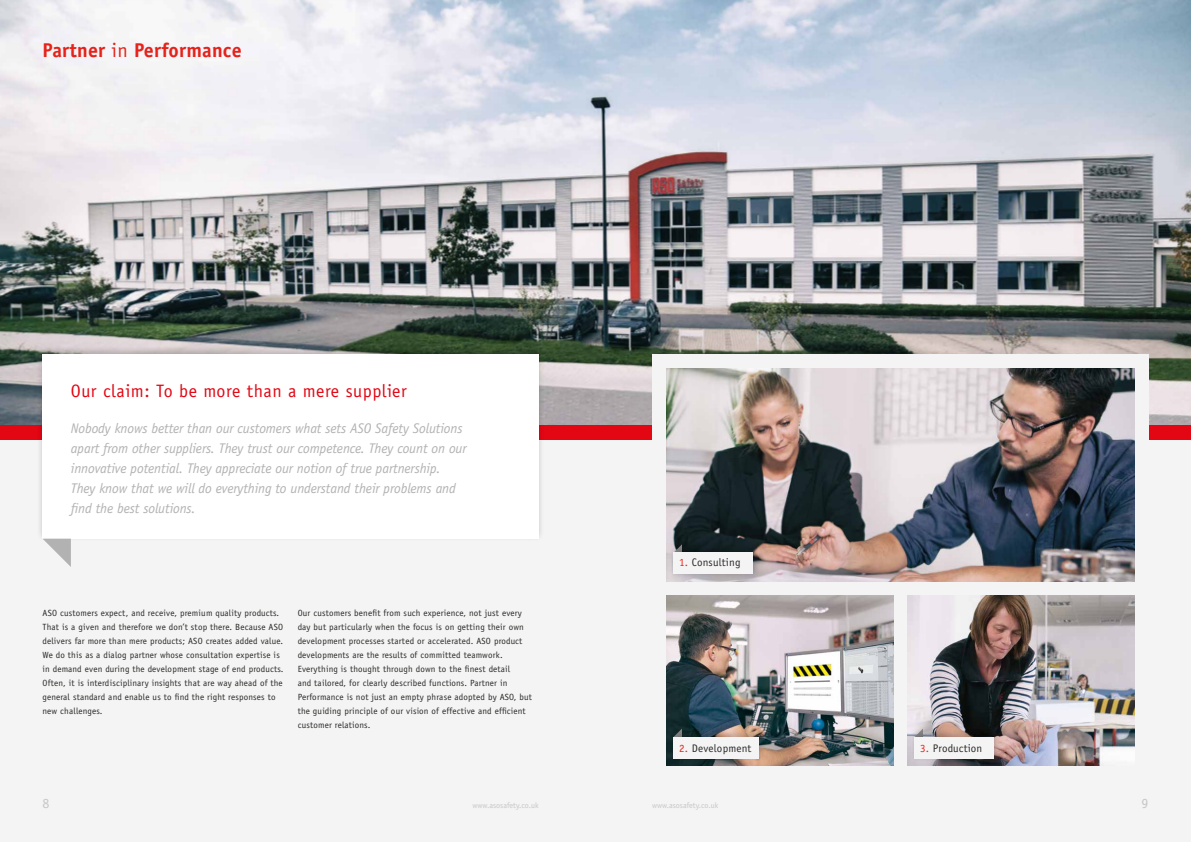
<style>
.page{position:relative;width:1191px;height:842px;background:#f4f4f4}
.page>*{position:absolute;margin:0;border:0;box-sizing:border-box;transform-origin:0 0}
.t1{font:700 20px "Officina Sans Std";letter-spacing:.01em;color:#e5231b}
.t2{font:18px "Officina Sans Std";letter-spacing:.03em;color:#e30613}
.t3{font:italic 14px/20px "Officina Sans Std";letter-spacing:-.01em;color:#b3b2b2}
.t4{font:14px "Officina Sans Std";color:#c6c6c6}
.t5{font:11px "Officina Sans Std";letter-spacing:.02em;color:#282827}
.t6{font:9px/14px "Officina Sans Std";letter-spacing:.02em;color:#282827}
.t7{font:8px "Officina Sans Std";color:#c6c6c6}
.s1{font-weight:400}
.s2{color:#e5231b}
</style>
<div class="page">
<img style="left:0;top:0;width:1191px;height:425px">
<div style="left:0;top:425px;width:1191px;height:14px;background:#e30613"></div>
<div style="left:36px;top:346px;width:509px;height:196px;background:#000;opacity:.2"></div>
<div style="left:43px;top:354px;width:496px;height:185px;background:#fff"></div>
<div style="left:652px;top:354px;width:496px;height:426px;background:#f4f4f4"></div>
<svg style="left:43px;top:539px;width:28px;height:28px"></svg>
<img style="left:666px;top:595px;width:227px;height:170px">
<img style="left:666px;top:369px;width:468px;height:212px">
<img style="left:907px;top:595px;width:227px;height:170px">
<div style="left:669px;top:545px;width:92px;height:33px;background:#000;opacity:.2"></div>
<div style="left:673px;top:553px;width:80px;height:21px;background:#f4f4f4"></div>
<div style="left:669px;top:729px;width:97px;height:34px;background:#000;opacity:.2"></div>
<div style="left:673px;top:737px;width:85px;height:21px;background:#f4f4f4"></div>
<div style="left:910px;top:729px;width:92px;height:34px;background:#000;opacity:.2"></div>
<div style="left:914px;top:737px;width:80px;height:21px;background:#f4f4f4"></div>
<h1 class="t1" style="left:43px;top:38px;width:201px">Partner <span class="s1">in</span> Performance</h1>
<h2 class="t2" style="left:71px;top:381px;width:337px">Our claim: To be more than a mere supplier</h2>
<p class="t3" style="left:71px;top:418px;width:397px">Nobody knows better than our customers what sets ASO Safety Solutions apart from other suppliers. They trust our competence. They count on our innovative potential. They appreciate our notion of true partnership.<br>They know that we will do everything to understand their problems and find the best solutions.</p>
<p class="t6" style="left:43px;top:606px;width:242px">ASO customers expect, and receive, premium quality products.<br>That is a given and therefore we don’t stop there. Because ASO delivers far more than mere products; ASO creates added value.<br>We do this as a dialog partner whose consultation expertise is in demand even during the development stage of end products.<br>Often, it is interdisciplinary insights that are way ahead of the general standard and enable us to find the right responses to new challenges.</p>
<p class="t6" style="left:298px;top:606px;width:236px">Our customers benefit from such experience, not just every day but particularly when the focus is on getting their own development processes started or accelerated. ASO product developments are the results of committed teamwork.<br>Everything is thought through down to the finest detail<br>and tailored, for clearly described functions. Partner in Performance is not just an empty phrase adopted by ASO, but the guiding principle of our vision of effective and efficient customer relations.</p>
<p class="t5" style="left:679px;top:556px;width:63px"><span class="s2">1.</span> Consulting</p>
<p class="t5" style="left:679px;top:741px;width:74px"><span class="s2">2.</span> Development</p>
<p class="t5" style="left:920px;top:741px;width:64px"><span class="s2">3.</span> Production</p>
<h3 class="t4" style="left:43px;top:795px;width:8px">8</h3>
<p class="t7" style="left:472px;top:800px;width:68px">www.asosafety.co.uk</p>
<p class="t7" style="left:652px;top:800px;width:68px">www.asosafety.co.uk</p>
<h3 class="t4" style="left:1141px;top:795px;width:8px">9</h3>
</div>
